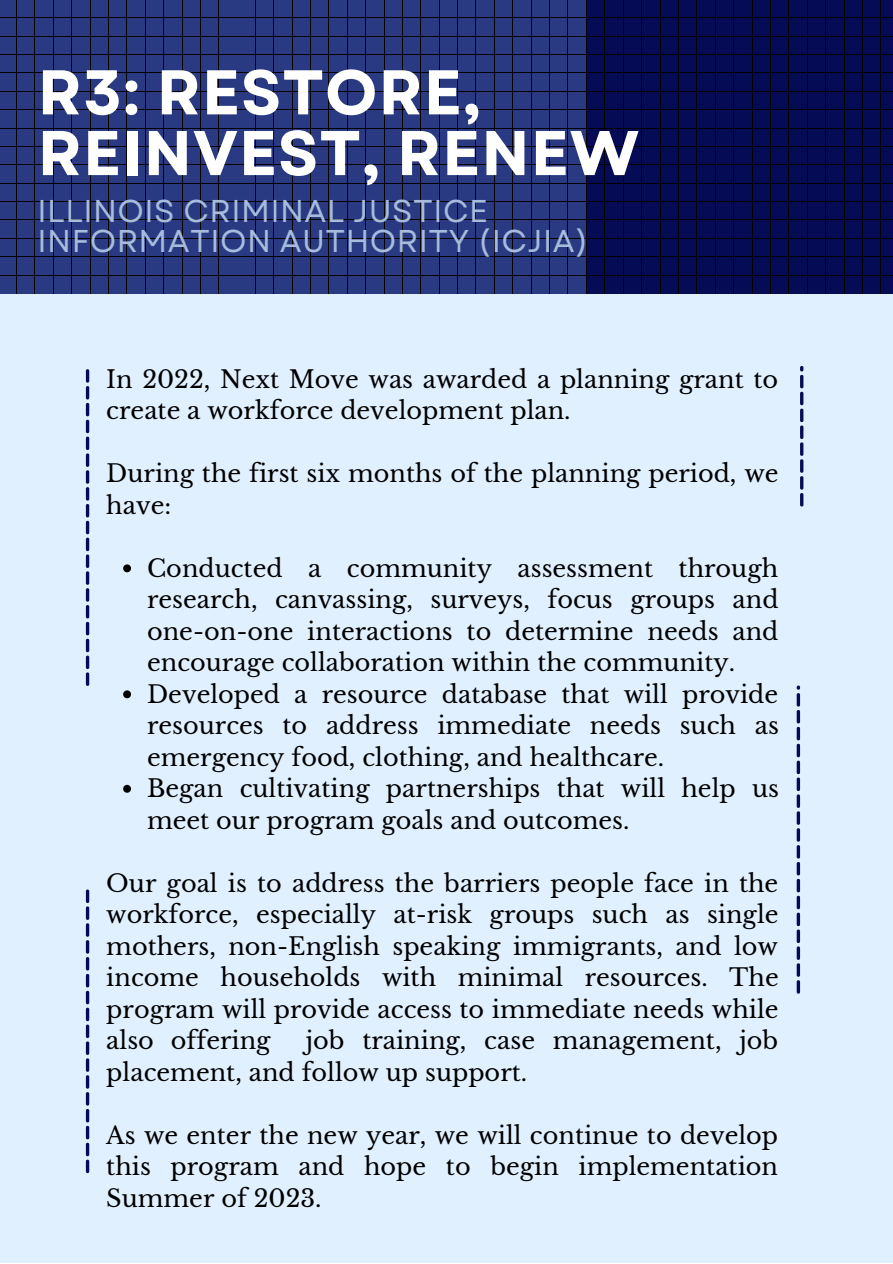
<style>
.page{position:relative;width:893px;height:1264px;background:#fff}
.page>*{position:absolute;margin:0;border:0;box-sizing:border-box;transform-origin:0 0}
.t1{font:700 63px/60.8px "Garet";letter-spacing:.015em;color:#fff}
.t2{font:31.5px/30.3px "Garet";letter-spacing:.015em;color:#a7bcdc}
.t3{font:24px/31.5px "Libre Baskerville";color:#000}
</style>
<div class="page">
<div style="left:0;top:0;width:892px;height:1262px;background:#e1f0ff"></div>
<svg style="left:796px;top:685px;width:4px;height:308px"></svg>
<svg style="left:800px;top:366px;width:3px;height:140px"></svg>
<svg style="left:86px;top:369px;width:3px;height:317px"></svg>
<svg style="left:86px;top:889px;width:3px;height:284px"></svg>
<div style="left:568px;top:0;width:324px;height:293px;background:#060b55"></div>
<hr style="left:586px;top:0;width:1px;height:293px;background:#000">
<hr style="left:604px;top:0;width:1px;height:293px;background:#000">
<hr style="left:623px;top:0;width:1px;height:293px;background:#000">
<hr style="left:641px;top:0;width:1px;height:293px;background:#000">
<hr style="left:660px;top:0;width:1px;height:293px;background:#000">
<hr style="left:678px;top:0;width:1px;height:293px;background:#000">
<hr style="left:696px;top:0;width:1px;height:293px;background:#000">
<hr style="left:715px;top:0;width:1px;height:293px;background:#000">
<hr style="left:733px;top:0;width:1px;height:293px;background:#000">
<hr style="left:751px;top:0;width:1px;height:293px;background:#000">
<hr style="left:770px;top:0;width:1px;height:293px;background:#000">
<hr style="left:788px;top:0;width:1px;height:293px;background:#000">
<hr style="left:807px;top:0;width:1px;height:293px;background:#000">
<hr style="left:825px;top:0;width:1px;height:293px;background:#000">
<hr style="left:843px;top:0;width:1px;height:293px;background:#000">
<hr style="left:862px;top:0;width:1px;height:293px;background:#000">
<hr style="left:880px;top:0;width:1px;height:293px;background:#000">
<hr style="left:568px;top:18px;width:324px;height:1px;background:#000">
<hr style="left:568px;top:36px;width:324px;height:1px;background:#000">
<hr style="left:568px;top:54px;width:324px;height:1px;background:#000">
<hr style="left:568px;top:73px;width:324px;height:1px;background:#000">
<hr style="left:568px;top:91px;width:324px;height:1px;background:#000">
<hr style="left:568px;top:109px;width:324px;height:1px;background:#000">
<hr style="left:568px;top:128px;width:324px;height:1px;background:#000">
<hr style="left:568px;top:146px;width:324px;height:1px;background:#000">
<hr style="left:568px;top:165px;width:324px;height:1px;background:#000">
<hr style="left:568px;top:183px;width:324px;height:1px;background:#000">
<hr style="left:568px;top:201px;width:324px;height:1px;background:#000">
<hr style="left:568px;top:220px;width:324px;height:1px;background:#000">
<hr style="left:568px;top:238px;width:324px;height:1px;background:#000">
<hr style="left:568px;top:256px;width:324px;height:1px;background:#000">
<hr style="left:568px;top:275px;width:324px;height:1px;background:#000">
<div style="left:218px;top:0;width:368px;height:293px;background:#293a82"></div>
<hr style="left:237px;top:0;width:1px;height:293px;background:#000">
<hr style="left:255px;top:0;width:1px;height:293px;background:#000">
<hr style="left:273px;top:0;width:1px;height:293px;background:#000">
<hr style="left:292px;top:0;width:1px;height:293px;background:#000">
<hr style="left:310px;top:0;width:1px;height:293px;background:#000">
<hr style="left:328px;top:0;width:1px;height:293px;background:#000">
<hr style="left:347px;top:0;width:1px;height:293px;background:#000">
<hr style="left:365px;top:0;width:1px;height:293px;background:#000">
<hr style="left:384px;top:0;width:1px;height:293px;background:#000">
<hr style="left:402px;top:0;width:1px;height:293px;background:#000">
<hr style="left:420px;top:0;width:1px;height:293px;background:#000">
<hr style="left:439px;top:0;width:1px;height:293px;background:#000">
<hr style="left:457px;top:0;width:1px;height:293px;background:#000">
<hr style="left:475px;top:0;width:1px;height:293px;background:#000">
<hr style="left:494px;top:0;width:1px;height:293px;background:#000">
<hr style="left:512px;top:0;width:1px;height:293px;background:#000">
<hr style="left:531px;top:0;width:1px;height:293px;background:#000">
<hr style="left:549px;top:0;width:1px;height:293px;background:#000">
<hr style="left:567px;top:0;width:1px;height:293px;background:#000">
<hr style="left:218px;top:18px;width:368px;height:1px;background:#000">
<hr style="left:218px;top:36px;width:368px;height:1px;background:#000">
<hr style="left:218px;top:54px;width:368px;height:1px;background:#000">
<hr style="left:218px;top:73px;width:368px;height:1px;background:#000">
<hr style="left:218px;top:91px;width:368px;height:1px;background:#000">
<hr style="left:218px;top:109px;width:368px;height:1px;background:#000">
<hr style="left:218px;top:128px;width:368px;height:1px;background:#000">
<hr style="left:218px;top:146px;width:368px;height:1px;background:#000">
<hr style="left:218px;top:165px;width:368px;height:1px;background:#000">
<hr style="left:218px;top:183px;width:368px;height:1px;background:#000">
<hr style="left:218px;top:201px;width:368px;height:1px;background:#000">
<hr style="left:218px;top:220px;width:368px;height:1px;background:#000">
<hr style="left:218px;top:238px;width:368px;height:1px;background:#000">
<hr style="left:218px;top:256px;width:368px;height:1px;background:#000">
<hr style="left:218px;top:275px;width:368px;height:1px;background:#000">
<div style="left:0;top:0;width:237px;height:293px;background:#293a82"></div>
<hr style="left:16px;top:0;width:1px;height:293px;background:#000">
<hr style="left:35px;top:0;width:1px;height:293px;background:#000">
<hr style="left:53px;top:0;width:1px;height:293px;background:#000">
<hr style="left:71px;top:0;width:1px;height:293px;background:#000">
<hr style="left:90px;top:0;width:1px;height:293px;background:#000">
<hr style="left:108px;top:0;width:1px;height:293px;background:#000">
<hr style="left:127px;top:0;width:1px;height:293px;background:#000">
<hr style="left:145px;top:0;width:1px;height:293px;background:#000">
<hr style="left:163px;top:0;width:1px;height:293px;background:#000">
<hr style="left:182px;top:0;width:1px;height:293px;background:#000">
<hr style="left:200px;top:0;width:1px;height:293px;background:#000">
<hr style="left:218px;top:0;width:1px;height:293px;background:#000">
<hr style="left:0;top:18px;width:237px;height:1px;background:#000">
<hr style="left:0;top:36px;width:237px;height:1px;background:#000">
<hr style="left:0;top:54px;width:237px;height:1px;background:#000">
<hr style="left:0;top:73px;width:237px;height:1px;background:#000">
<hr style="left:0;top:91px;width:237px;height:1px;background:#000">
<hr style="left:0;top:109px;width:237px;height:1px;background:#000">
<hr style="left:0;top:128px;width:237px;height:1px;background:#000">
<hr style="left:0;top:146px;width:237px;height:1px;background:#000">
<hr style="left:0;top:165px;width:237px;height:1px;background:#000">
<hr style="left:0;top:183px;width:237px;height:1px;background:#000">
<hr style="left:0;top:201px;width:237px;height:1px;background:#000">
<hr style="left:0;top:220px;width:237px;height:1px;background:#000">
<hr style="left:0;top:238px;width:237px;height:1px;background:#000">
<hr style="left:0;top:256px;width:237px;height:1px;background:#000">
<hr style="left:0;top:275px;width:237px;height:1px;background:#000">
<svg style="left:123px;top:564px;width:8px;height:8px"></svg>
<svg style="left:123px;top:690px;width:8px;height:8px"></svg>
<svg style="left:123px;top:784px;width:8px;height:8px"></svg>
<h1 class="t1" style="left:38px;top:62px;width:603px">R3: RESTORE,<br>REINVEST, RENEW</h1>
<h2 class="t2" style="left:38px;top:196px;width:552px">ILLINOIS CRIMINAL JUSTICE<br>INFORMATION AUTHORITY (ICJIA)</h2>
<p class="t3" style="left:106px;top:364px;width:673px">In 2022, Next Move was awarded a planning grant to create a workforce development plan.</p>
<p class="t3" style="left:106px;top:458px;width:673px">During the first six months of the planning period, we have:</p>
<p class="t3" style="left:147px;top:552px;width:633px">Conducted a community assessment through research, canvassing, surveys, focus groups and one-on-one interactions to determine needs and encourage collaboration within the community.<br>Developed a resource database that will provide resources to address immediate needs such as emergency food, clothing, and healthcare.<br>Began cultivating partnerships that will help us meet our program goals and outcomes.</p>
<p class="t3" style="left:106px;top:867px;width:674px;text-align:justify">Our goal is to address the barriers people face in the workforce, especially at-risk groups such as single mothers, non-English speaking immigrants, and low income households with minimal resources. The program will provide access to immediate needs while also offering</p>
<p class="t3" style="left:106px;top:1024px;width:673px;text-indent:199px">job training, case management, job placement, and follow up support.</p>
<p class="t3" style="left:106px;top:1119px;width:673px;text-align:justify">As we enter the new year, we will continue to develop this program and hope to begin implementation Summer of 2023.</p>
</div>
